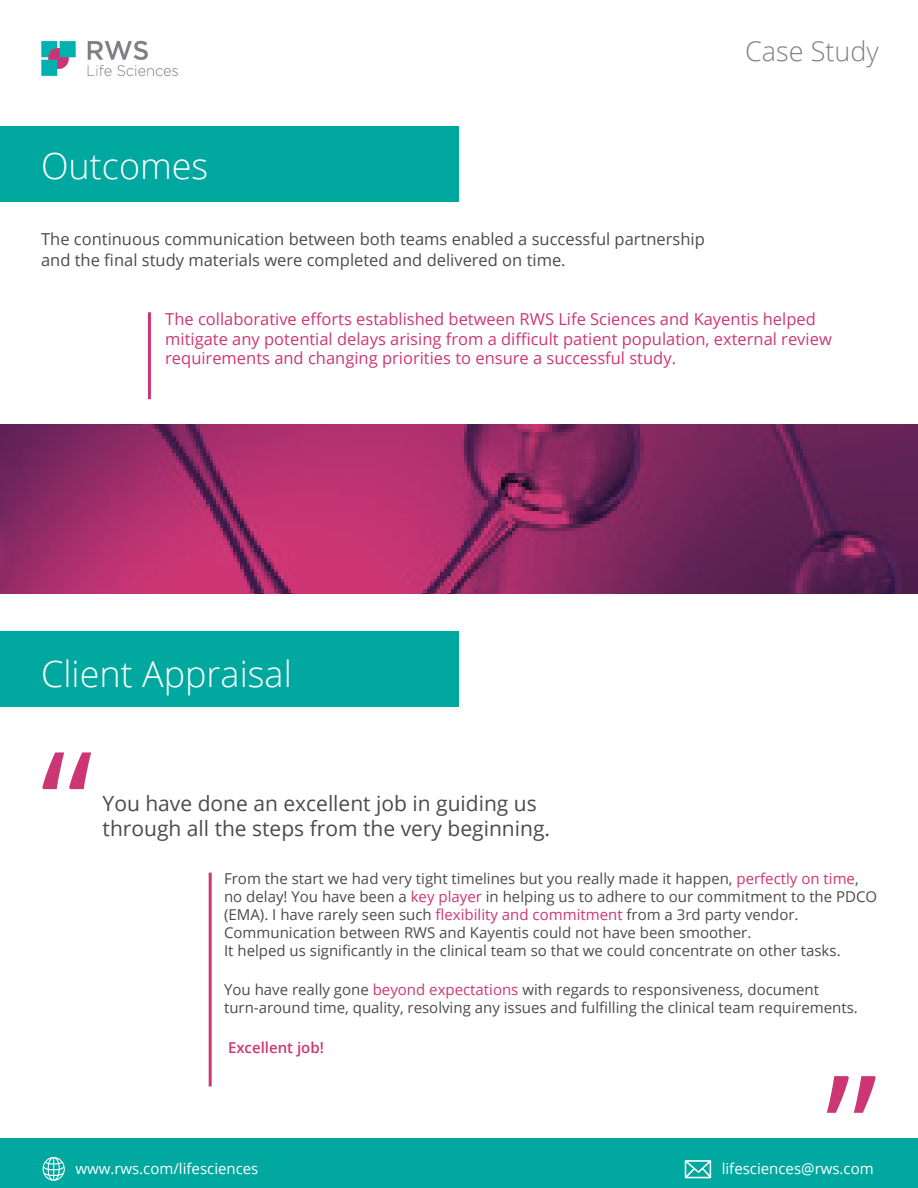
<style>
.page{position:relative;width:918px;height:1188px;background:#fff}
.page>*{position:absolute;margin:0;border:0;box-sizing:border-box;transform-origin:0 0}
.t1{font:150px "Open Sans";color:#cd3674}
.t2{font:300 36px "Open Sans";color:#fff}
.t3{font:300 27px "Open Sans";color:#808184}
.t4{font:21px/25.2px "Open Sans";color:#4b4b4c}
.t5{font:16.5px/19.8px "Open Sans";color:#cd3674}
.t6{font:16.5px/21px "Open Sans";color:#4b4b4c}
.t7{font:15px/18px "Open Sans";color:#4b4b4c}
.t8{font:15px "Open Sans";color:#fff}
.t9{font:600 15px "Open Sans";color:#cd3674}
.s1{color:#cd3674}
</style>
<div class="page">
<div style="left:0;top:1138px;width:918px;height:50px;background:#00a89f"></div>
<svg style="left:43px;top:1157px;width:22px;height:24px"></svg>
<svg style="left:685px;top:1160px;width:26px;height:18px"></svg>
<hr style="left:148px;top:312px;width:3px;height:87px;background:#cd3674">
<img style="left:0;top:425px;width:918px;height:168px">
<hr style="left:209px;top:873px;width:3px;height:213px;background:#cd3674">
<div style="left:0;top:127px;width:459px;height:75px;background:#00a89f"></div>
<div style="left:0;top:631px;width:459px;height:76px;background:#00a89f"></div>
<img style="left:41px;top:40px;width:137px;height:37px">
<p class="t2" style="left:41px;top:141px;width:169px">Outcomes</p>
<p class="t6" style="left:41px;top:228px;width:665px">The continuous communication between both teams enabled a successful partnership and the final study materials were completed and delivered on time.</p>
<p class="t3" style="left:745px;top:33px;width:135px">Case Study</p>
<p class="t5" style="left:165px;top:309px;width:668px">The collaborative efforts established between RWS Life Sciences and Kayentis helped mitigate any potential delays arising from a difficult patient population, external review requirements and changing priorities to ensure a successful study.</p>
<p class="t2" style="left:41px;top:649px;width:252px">Client Appraisal</p>
<p class="t1" style="left:40px;top:702px;width:54px">“</p>
<p class="t4" style="left:103px;top:790px;width:449px">You have done an excellent job in guiding us through all the steps from the very beginning.</p>
<p class="t7" style="left:224px;top:869px;width:655px">From the start we had very tight timelines but you really made it happen, <span class="s1">perfectly on time</span>, no delay! You have been a <span class="s1">key player</span> in helping us to adhere to our commitment to the PDCO (EMA). I have rarely seen such <span class="s1">flexibility and commitment</span> from a 3rd party vendor.</p>
<p class="t7" style="left:224px;top:923px;width:529px">Communication between RWS and Kayentis could not have been smoother.</p>
<p class="t7" style="left:224px;top:941px;width:618px">It helped us significantly in the clinical team so that we could concentrate on other tasks.</p>
<p class="t7" style="left:224px;top:980px;width:596px">You have really gone <span class="s1">beyond expectations</span> with regards to responsiveness, document</p>
<p class="t7" style="left:224px;top:998px;width:635px">turn-around time, quality, resolving any issues and fulfilling the clinical team requirements.</p>
<p class="t9" style="left:228px;top:1037px;width:97px">Excellent job!</p>
<p class="t1" style="left:878px;top:1163px;width:54px;rotate:-180deg">“</p>
<p class="t8" style="left:75px;top:1159px;width:185px">www.rws.com/lifesciences</p>
<p class="t8" style="left:722px;top:1159px;width:154px">lifesciences@rws.com</p>
</div>
